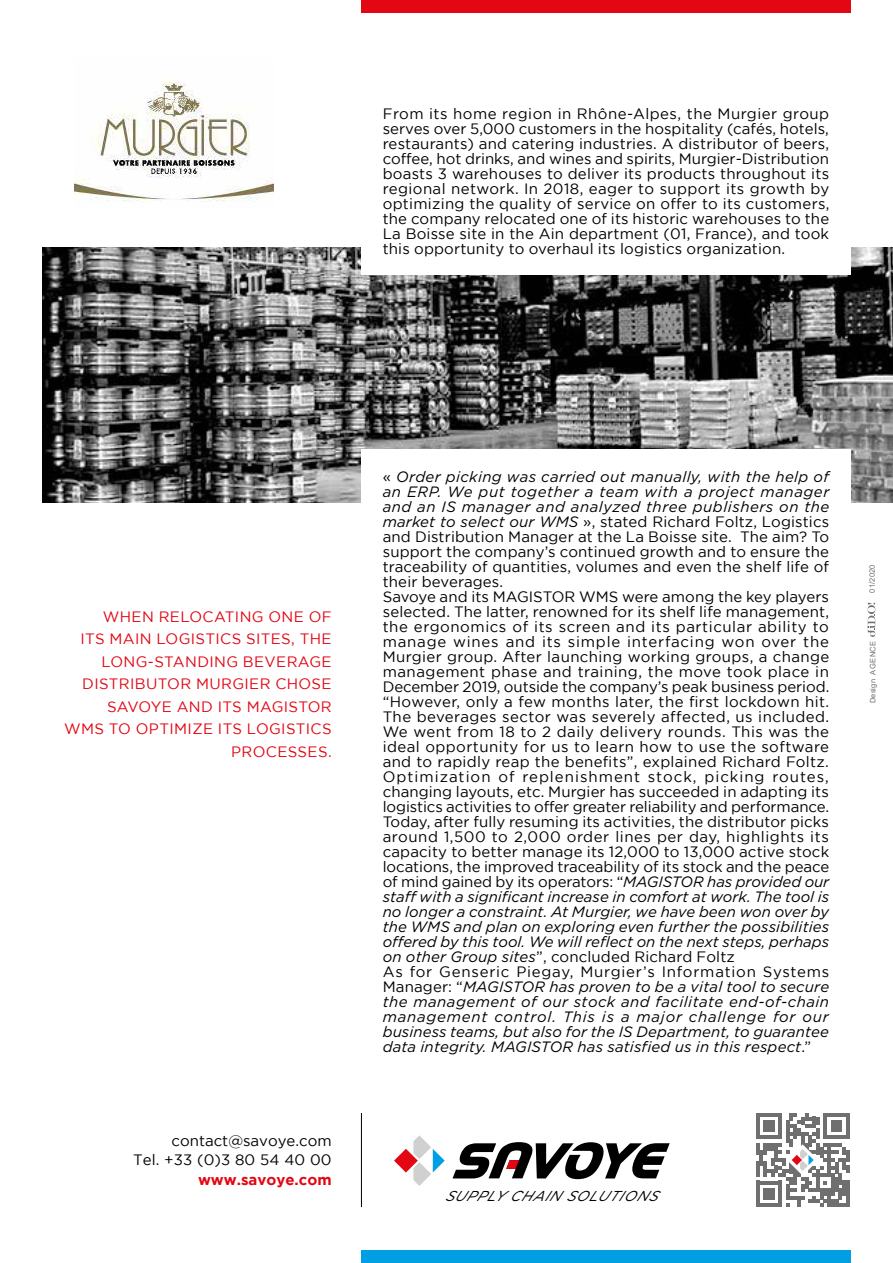
<style>
.page{position:relative;width:893px;height:1263px;background:#fff}
.page>*{position:absolute;margin:0;border:0;box-sizing:border-box;transform-origin:0 0}
.t1{font:15px/15px "Gotham";letter-spacing:.01em;color:#000;text-align:right}
.t2{font:15px/22.5px "Gotham";letter-spacing:.025em;color:#e30613;text-align:right}
.t3{font:700 15px "Gotham";color:#e30613}
.t4{font:italic 14.4px "Gotham";color:#000}
.t5{font:7.5px "Arial";letter-spacing:.025em;color:#706f6f}
.s1{font-style:italic}
</style>
<div class="page">
<svg style="left:867px;top:603px;width:8px;height:34px"></svg>
<div style="left:361px;top:0;width:489px;height:13px;background:#e30613"></div>
<div style="left:361px;top:1250px;width:489px;height:13px;background:#009fe3"></div>
<svg style="left:453px;top:1142px;width:217px;height:37px"></svg>
<svg style="left:394px;top:1135px;width:51px;height:51px"></svg>
<svg style="left:756px;top:1113px;width:94px;height:94px"></svg>
<hr style="left:361px;top:1113px;width:1px;height:94px;background:#000">
<img style="left:43px;top:248px;width:850px;height:255px">
<div style="left:361px;top:21px;width:489px;height:254px;background:#fff"></div>
<div style="left:361px;top:449px;width:489px;height:664px;background:#fff"></div>
<img style="left:74px;top:80px;width:199px;height:122px">
<p class="t1" style="left:383px;top:106px;width:448px;text-align:justify">From its home region in Rhône-Alpes, the Murgier group serves over 5,000 customers in the hospitality (cafés, hotels, restaurants) and catering industries. A distributor of beers, coffee, hot drinks, and wines and spirits, Murgier-Distribution boasts 3 warehouses to deliver its products throughout its regional network. In 2018, eager to support its growth by optimizing the quality of service on offer to its customers, the company relocated one of its historic warehouses to the La Boisse site in the Ain department (01, France), and took this opportunity to overhaul its logistics organization.</p>
<p class="t2" style="left:64px;top:605px;width:269px">WHEN RELOCATING ONE OF<br>ITS MAIN LOGISTICS SITES, THE<br>LONG-STANDING BEVERAGE<br>DISTRIBUTOR MURGIER CHOSE<br>SAVOYE AND ITS MAGISTOR<br>WMS TO OPTIMIZE ITS LOGISTICS<br>PROCESSES.</p>
<p class="t1" style="left:133px;top:1131px;width:200px;line-height:19.5px">contact@savoye.com<br>Tel. +33 (0)3 80 54 40 00</p>
<p class="t3" style="left:198px;top:1171px;width:135px">www.savoye.com</p>
<p class="t1" style="left:383px;top:469px;width:448px;text-align:left">« <span class="s1">Order picking was carried out manually, with the help of an ERP. We put together a team with a project manager and an IS manager and analyzed three publishers on the market to select our WMS</span> », stated Richard Foltz, Logistics and Distribution Manager at the La Boisse site. The aim? To support the company’s continued growth and to ensure the traceability of quantities, volumes and even the shelf life of their beverages.<br>Savoye and its MAGISTOR WMS were among the key players selected. The latter, renowned for its shelf life management, the ergonomics of its screen and its particular ability to manage wines and its simple interfacing won over the Murgier group. After launching working groups, a change management phase and training, the move took place in December 2019, outside the company’s peak business period. “However, only a few months later, the first lockdown hit.<br>The beverages sector was severely affected, us included.<br>We went from 18 to 2 daily delivery rounds. This was the ideal opportunity for us to learn how to use the software and to rapidly reap the benefits”, explained Richard Foltz.<br>Optimization of replenishment stock, picking routes, changing layouts, etc. Murgier has succeeded in adapting its logistics activities to offer greater reliability and performance.<br>Today, after fully resuming its activities, the distributor picks around 1,500 to 2,000 order lines per day, highlights its capacity to better manage its 12,000 to 13,000 active stock locations, the improved traceability of its stock and the peace of mind gained by its operators: “<span class="s1">MAGISTOR has provided our staff with a significant increase in comfort at work. The tool is no longer a constraint. At Murgier, we have been won over by the WMS and plan on exploring even further the possibilities offered by this tool. We will reflect on the next steps, perhaps on other Group sites</span>”, concluded Richard Foltz<br>As for Genseric Piegay, Murgier’s Information Systems Manager: “<span class="s1">MAGISTOR has proven to be a vital tool to secure the management of our stock and facilitate end-of-chain management control. This is a major challenge for our business teams, but also for the IS Department, to guarantee data integrity. MAGISTOR has satisfied us in this respect</span>.”</p>
<p class="t5" style="left:867px;top:593px;width:30px;rotate:-90deg">01/2020</p>
<p class="t5" style="left:868px;top:703px;width:64px;rotate:-90deg">Design AGENCE</p>
<p class="t4" style="left:445px;top:1188px;width:220px">SUPPLY CHAIN SOLUTIONS</p>
</div>
